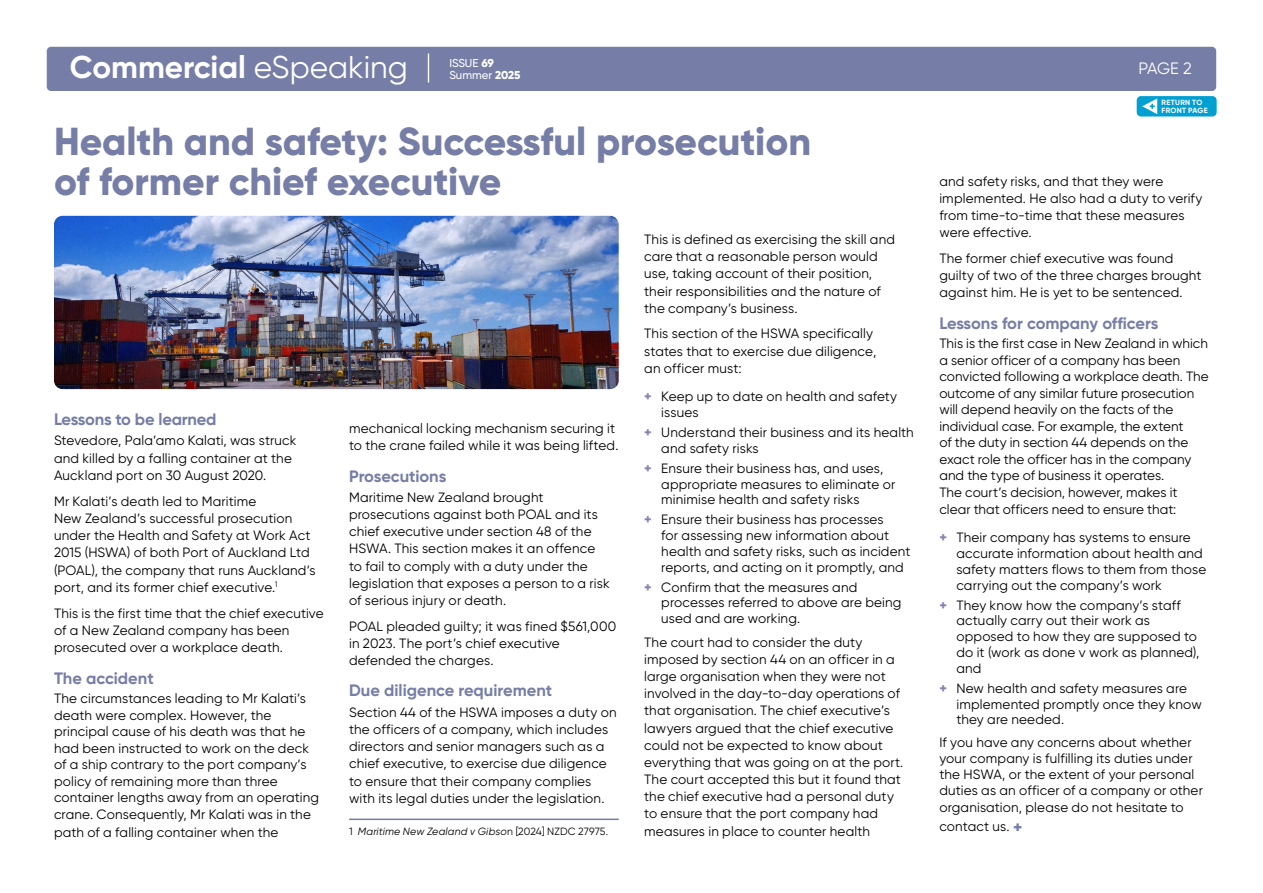
<style>
.page{position:relative;width:1263px;height:893px;background:#fff}
.page>*{position:absolute;margin:0;border:0;box-sizing:border-box;transform-origin:0 0}
.t1{font:800 39px/40.5px "Gilroy";color:#767da6}
.t2{font:700 31.5px "Gilroy";color:#fff}
.t3{font:700 16.5px "Gilroy";color:#767da6}
.t4{font:16.5px "Gilroy";color:#fff}
.t5{font:13.5px/17.1px "Gilroy";letter-spacing:.01em;color:#000}
.t6{font:500 11.4px/12.5px "Gilroy";color:#fff}
.t7{font:italic 10.5px "Gilroy";letter-spacing:.02em;color:#000}
.t8{font:700 7.5px/7.5px "Gilroy";letter-spacing:.035em;color:#fff}
.s1{font-weight:400}
.s2{font-weight:800}
.s3{font-weight:800;color:#8a81af}
.s4{font-style:normal}
.s5{font-weight:800;font-size:16.5px;color:#767da6}
</style>
<div class="page">
<div style="left:47px;top:47px;width:1169px;height:44px;background:#767da6;border-radius:4px"></div>
<svg style="left:428px;top:54px;width:1px;height:28px"></svg>
<div style="left:1137px;top:96px;width:79px;height:21px;background:#00a0d2;border-radius:4px"></div>
<svg style="left:1142px;top:98px;width:15px;height:16px"></svg>
<hr style="left:349px;top:819px;width:270px;height:1px;background:#767da6">
<img style="left:54px;top:216px;width:565px;height:173px">
<h2 class="t2" style="left:70px;top:48px;width:340px">Commercial <span class="s1">eSpeaking</span></h2>
<p class="t4" style="left:1138px;top:58px;width:55px">PAGE 2</p>
<p class="t6" style="left:449px;top:56px;width:73px">ISSUE <span class="s2">69<br></span>Summer <span class="s2">2025</span></p>
<p class="t8" style="left:1161px;top:99px;width:48px">RETURN TO<br>FRONT PAGE</p>
<h1 class="t1" style="left:54px;top:120px;width:759px">Health and safety: Successful prosecution of former chief executive</h1>
<p class="t5" style="left:939px;top:172px;width:265px">and safety risks, and that they were implemented. He also had a duty to verify from time-to-time that these measures were effective.</p>
<p class="t5" style="left:939px;top:249px;width:264px">The former chief executive was found guilty of two of the three charges brought against him. He is yet to be sentenced.</p>
<p class="t3" style="left:939px;top:312px;width:221px">Lessons for company officers</p>
<p class="t5" style="left:939px;top:335px;width:271px;line-height:16.5px">This is the first case in New Zealand in which a senior officer of a company has been convicted following a workplace death. The outcome of any similar future prosecution will depend heavily on the facts of the individual case. For example, the extent<br>of the duty in section 44 depends on the exact role the officer has in the company and the type of business it operates.<br>The court’s decision, however, makes it clear that officers need to ensure that:</p>
<p class="t5" style="left:956px;top:530px;width:251px;line-height:15.8px;text-indent:-17px"><span class="s3">+</span> Their company has systems to ensure accurate information about health and safety matters flows to them from those carrying out the company’s work</p>
<p class="t5" style="left:956px;top:597px;width:245px;line-height:15.8px;text-indent:-17px"><span class="s3">+</span> They know how the company’s staff actually carry out their work as opposed to how they are supposed to do it (work as done v work as planned), and</p>
<p class="t5" style="left:956px;top:680px;width:247px;line-height:15.8px;text-indent:-17px"><span class="s3">+</span> New health and safety measures are implemented promptly once they know they are needed.</p>
<p class="t5" style="left:939px;top:734px;width:265px;line-height:16.2px">If you have any concerns about whether your company is fulfilling its duties under the HSWA, or the extent of your personal duties as an officer of a company or other organisation, please do not hesitate to</p>
<p class="t5" style="left:644px;top:231px;width:252px">This is defined as exercising the skill and care that a reasonable person would use, taking account of their position, their responsibilities and the nature of the company’s business.</p>
<p class="t5" style="left:644px;top:325px;width:233px">This section of the HSWA specifically states that to exercise due diligence, an officer must:</p>
<p class="t5" style="left:661px;top:389px;width:237px;line-height:15.8px;text-indent:-17px"><span class="s3">+</span> Keep up to date on health and safety issues</p>
<p class="t5" style="left:661px;top:424px;width:254px;line-height:15.8px;text-indent:-17px"><span class="s3">+</span> Understand their business and its health and safety risks</p>
<p class="t5" style="left:661px;top:460px;width:236px;line-height:15.8px;text-indent:-17px"><span class="s3">+</span> Ensure their business has, and uses, appropriate measures to eliminate or minimise health and safety risks</p>
<p class="t5" style="left:661px;top:512px;width:251px;line-height:15.8px;text-indent:-17px"><span class="s3">+</span> Ensure their business has processes<br>for assessing new information about health and safety risks, such as incident reports, and acting on it promptly, and</p>
<p class="t5" style="left:661px;top:579px;width:242px;line-height:15.8px;text-indent:-17px"><span class="s3">+</span> Confirm that the measures and processes referred to above are being used and are working.</p>
<p class="t5" style="left:644px;top:633px;width:261px">The court had to consider the duty imposed by section 44 on an officer in a large organisation when they were not involved in the day-to-day operations of that organisation. The chief executive’s lawyers argued that the chief executive could not be expected to know about everything that was going on at the port.<br>The court accepted this but it found that the chief executive had a personal duty to ensure that the port company had measures in place to counter health</p>
<p class="t3" style="left:54px;top:409px;width:164px">Lessons to be learned</p>
<p class="t5" style="left:54px;top:432px;width:244px">Stevedore, Pala’amo Kalati, was struck and killed by a falling container at the<br>Auckland port on 30 August 2020.</p>
<p class="t5" style="left:54px;top:492px;width:263px">Mr Kalati’s death led to Maritime<br>New Zealand’s successful prosecution under the Health and Safety at Work Act 2015 (HSWA) of both Port of Auckland Ltd (POAL), the company that runs Auckland’s port, and its former chief executive.<sup>1</sup></p>
<p class="t5" style="left:54px;top:604px;width:271px">This is the first time that the chief executive of a New Zealand company has been prosecuted over a workplace death.</p>
<p class="t3" style="left:54px;top:667px;width:101px">The accident</p>
<p class="t5" style="left:54px;top:690px;width:267px;line-height:16.6px">The circumstances leading to Mr Kalati’s death were complex. However, the principal cause of his death was that he had been instructed to work on the deck of a ship contrary to the port company’s policy of remaining more than three container lengths away from an operating crane. Consequently, Mr Kalati was in the path of a falling container when the</p>
<p class="t5" style="left:349px;top:420px;width:271px">mechanical locking mechanism securing it to the crane failed while it was being lifted.</p>
<p class="t3" style="left:349px;top:465px;width:99px">Prosecutions</p>
<p class="t5" style="left:349px;top:489px;width:262px">Maritime New Zealand brought prosecutions against both POAL and its chief executive under section 48 of the HSWA. This section makes it an offence to fail to comply with a duty under the legislation that exposes a person to a risk of serious injury or death.</p>
<p class="t5" style="left:349px;top:617px;width:269px">POAL pleaded guilty; it was fined $561,000 in 2023. The port’s chief executive defended the charges.</p>
<p class="t3" style="left:349px;top:680px;width:205px">Due diligence requirement</p>
<p class="t5" style="left:349px;top:703px;width:269px">Section 44 of the HSWA imposes a duty on the officers of a company, which includes directors and senior managers such as a chief executive, to exercise due diligence to ensure that their company complies with its legal duties under the legislation.</p>
<p class="t7" style="left:349px;top:825px;width:261px"><span class="s4">1</span> Maritime New Zealand v Gibso<span class="s4">n [2024] NZDC 27975.</span></p>
<p class="t5" style="left:939px;top:818px;width:84px">contact us. <span class="s5">+</span></p>
</div>
